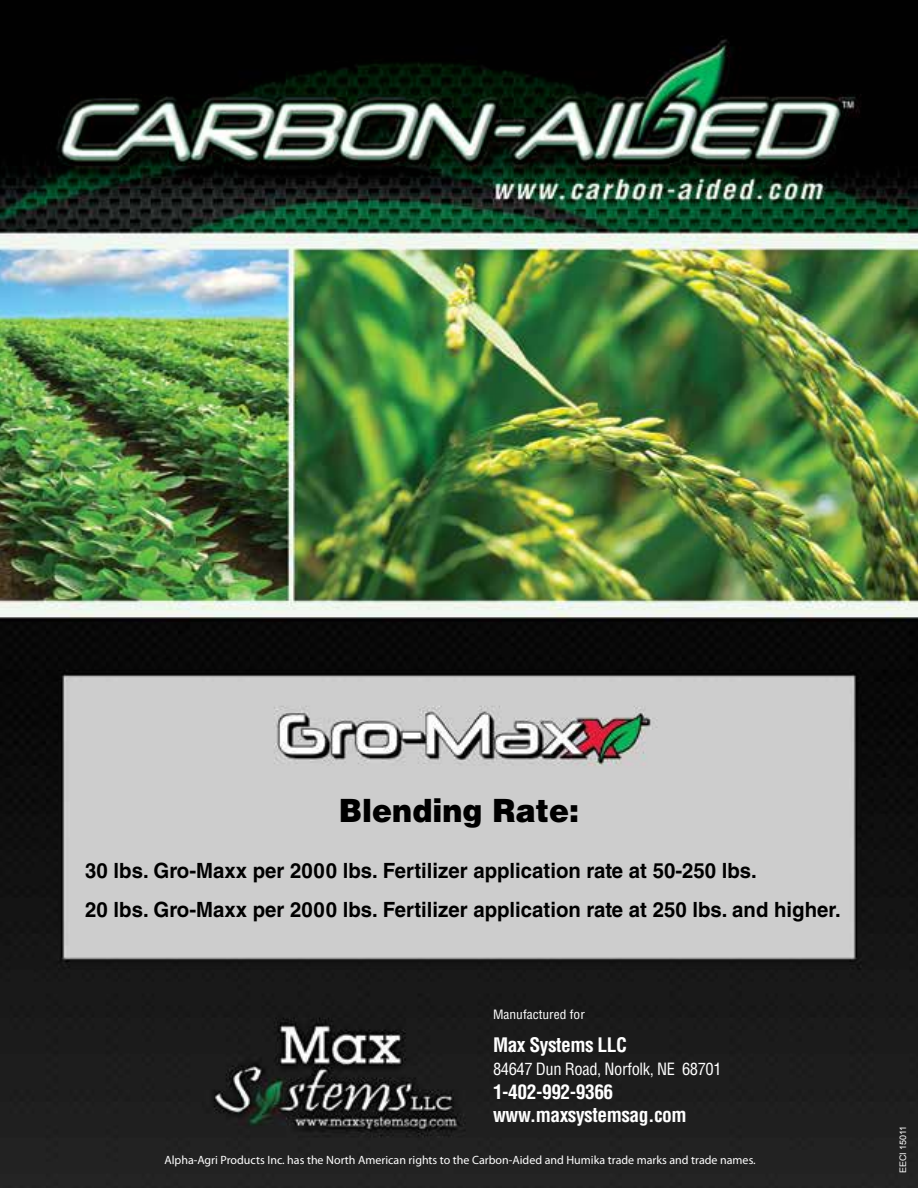
<style>
.page{position:relative;width:918px;height:1188px;background:#fff}
.page>*{position:absolute;margin:0;border:0;box-sizing:border-box;transform-origin:0 0}
.t1{font:900 32.1px "Helvetica LT Std";color:#000;scale:.93 1}
.t2{font:700 21px/39px "Helvetica LT Std";color:#000}
.t3{font:700 condensed 19.5px/23.4px "Helvetica LT Std";letter-spacing:-.025em;color:#fff}
.t4{font:condensed 16.5px "Helvetica LT Std";letter-spacing:-.025em;color:#fff}
.t5{font:condensed 12.6px "Helvetica LT Std";color:#fff;scale:1.08 1}
.t6{font:12px "Myriad Pro";color:#fff}
.t7{font:9px "Arial";color:#fff}
</style>
<div class="page">
<img style="left:0;top:0;width:918px;height:1188px">
<h1 class="t1" style="left:339px;top:789px;width:260px">Blending Rate:</h1>
<p class="t2" style="left:85px;top:850px;width:757px">30 lbs. Gro-Maxx per 2000 lbs. Fertilizer application rate at 50-250 lbs.<br>20 lbs. Gro-Maxx per 2000 lbs. Fertilizer application rate at 250 lbs. and higher.</p>
<p class="t5" style="left:493px;top:1007px;width:87px">Manufactured for</p>
<p class="t3" style="left:493px;top:1033px;width:136px">Max Systems LLC</p>
<p class="t4" style="left:493px;top:1059px;width:230px">84647 Dun Road, Norfolk, NE 68701</p>
<p class="t3" style="left:493px;top:1080px;width:195px">1-402-992-9366 www.maxsystemsag.com</p>
<p class="t6" style="left:164px;top:1153px;width:593px">Alpha-Agri Products Inc. has the North American rights to the Carbon-Aided and Humika trade marks and trade names.</p>
<p class="t7" style="left:897px;top:1173px;width:49px;rotate:-90deg">EECI 15011</p>
</div>
